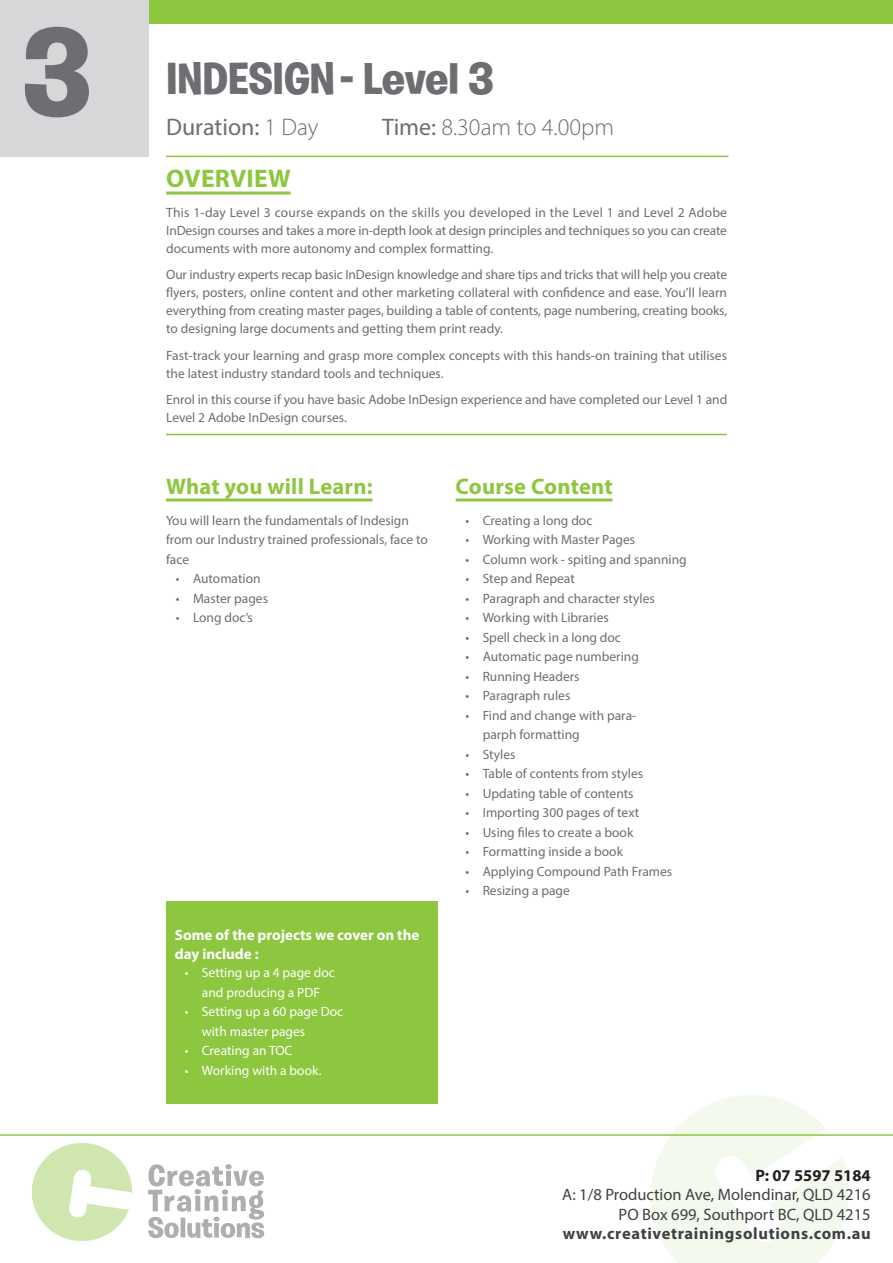
<style>
.page{position:relative;width:893px;height:1263px;background:#fff}
.page>*{position:absolute;margin:0;border:0;box-sizing:border-box;transform-origin:0 0}
.t1{font:700 123px "Burbank Big";color:#6d6e71}
.t2{font:700 45px "Burbank Big";color:#6d6e71}
.t3{font:700 25.5px "Myriad Pro";letter-spacing:.01em;color:#8dc63f}
.t4{font:300 24px "Myriad Pro";color:#6d6e71}
.t5{font:24px "Myriad Pro";color:#6d6e71}
.t6{font:700 22.5px "Myriad Pro";letter-spacing:.01em;color:#8dc63f}
.t7{font:16.5px/19.5px "Myriad Pro";color:#414042;text-align:right}
.t8{font:700 16.5px "Myriad Pro";letter-spacing:.04em;color:#414042}
.t9{font:700 16.5px "Myriad Pro";color:#231f20}
.t10{font:700 15px/19.5px "Myriad Pro";color:#fff}
.t11{font:13.5px/18px "Myriad Pro";color:#6d6e71}
.t12{font:13.5px/19.5px "Myriad Pro";color:#fff;text-align:center}
.s1{font-weight:300}
.s2{font-weight:400}
</style>
<div class="page">
<div style="left:166px;top:901px;width:271px;height:203px;background:#8dc63f"></div>
<div style="left:0;top:0;width:893px;height:24px;background:#8dc63f"></div>
<div style="left:0;top:0;width:148px;height:156px;background:#d5d7d8"></div>
<svg style="left:651px;top:1095px;width:198px;height:168px"></svg>
<hr style="left:166px;top:192px;width:125px;height:3px;background:#8dc63f">
<hr style="left:166px;top:498px;width:206px;height:3px;background:#8dc63f">
<hr style="left:0;top:1134px;width:893px;height:2px;background:#8dc63f">
<div style="left:32px;top:1143px;width:100px;height:98px;background:#cfe7ae;border-radius:50%"></div>
<svg style="left:69px;top:1169px;width:64px;height:49px"></svg>
<svg style="left:148px;top:1164px;width:116px;height:74px"></svg>
<hr style="left:456px;top:498px;width:156px;height:3px;background:#8dc63f">
<hr style="left:166px;top:434px;width:561px;height:1px;background:#8dc63f">
<hr style="left:166px;top:156px;width:562px;height:1px;background:#8dc63f">
<h1 class="t1" style="left:23px;top:-2px;width:68px">3</h1>
<h2 class="t2" style="left:166px;top:52px;width:329px">INDESIGN- Level 3</h2>
<h3 class="t5" style="left:166px;top:112px;width:154px">Duration: <span class="s1">1 Day</span></h3>
<h3 class="t4" style="left:382px;top:113px;width:233px"><span class="s2">Time:</span> 8.30am to 4.00pm</h3>
<h3 class="t3" style="left:166px;top:162px;width:126px">OVERVIEW</h3>
<p class="t11" style="left:166px;top:203px;width:562px;text-align:justify">This 1-day Level 3 course expands on the skills you developed in the Level 1 and Level 2 Adobe InDesign courses and takes a more in-depth look at design principles and techniques so you can create documents with more autonomy and complex formatting.</p>
<p class="t11" style="left:166px;top:265px;width:563px;text-align:justify">Our industry experts recap basic InDesign knowledge and share tips and tricks that will help you create flyers, posters, online content and other marketing collateral with confidence and ease. You’ll learn everything from creating master pages, building a table of contents, page numbering, creating books, to designing large documents and getting them print ready.</p>
<p class="t11" style="left:166px;top:346px;width:562px">Fast-track your learning and grasp more complex concepts with this hands-on training that utilises the latest industry standard tools and techniques.</p>
<p class="t11" style="left:166px;top:390px;width:563px">Enrol in this course if you have basic Adobe InDesign experience and have completed our Level 1 and<br>Level 2 Adobe InDesign courses.</p>
<h3 class="t6" style="left:166px;top:472px;width:208px">What you will Learn:</h3>
<p class="t11" style="left:166px;top:510px;width:263px;line-height:19.5px">You will learn the fundamentals of Indesign from our Industry trained professionals, face to face</p>
<p class="t11" style="left:176px;top:570px;width:86px">• Automation</p>
<p class="t11" style="left:176px;top:589px;width:94px">• Master pages</p>
<p class="t11" style="left:176px;top:609px;width:78px">• Long doc’s</p>
<p class="t10" style="left:175px;top:924px;width:246px">Some of the projects we cover on the day include :</p>
<p class="t12" style="left:185px;top:963px;width:152px">• Setting up a 4 page doc and producing a PDF</p>
<p class="t12" style="left:202px;top:1002px;width:143px;text-align:left;text-indent:-17px">• Setting up a 60 page Doc with master pages</p>
<p class="t12" style="left:185px;top:1041px;width:109px">• Creating an TOC</p>
<p class="t12" style="left:185px;top:1060px;width:138px">• Working with a book.</p>
<h3 class="t6" style="left:456px;top:472px;width:159px">Course Content</h3>
<p class="t11" style="left:466px;top:511px;width:128px">• Creating a long doc</p>
<p class="t11" style="left:466px;top:531px;width:171px">• Working with Master Pages</p>
<p class="t11" style="left:466px;top:550px;width:223px">• Column work - spiting and spanning</p>
<p class="t11" style="left:466px;top:570px;width:111px">• Step and Repeat</p>
<p class="t11" style="left:466px;top:589px;width:191px">• Paragraph and character styles</p>
<p class="t11" style="left:466px;top:609px;width:145px">• Working with Libraries</p>
<p class="t11" style="left:466px;top:628px;width:157px">• Spell check in a long doc</p>
<p class="t11" style="left:466px;top:648px;width:175px">• Automatic page numbering</p>
<p class="t11" style="left:466px;top:667px;width:115px">• Running Headers</p>
<p class="t11" style="left:466px;top:687px;width:106px">• Paragraph rules</p>
<p class="t11" style="left:483px;top:705px;width:155px;line-height:19.5px;text-indent:-17px">• Find and change with para&shy;parph formatting</p>
<p class="t11" style="left:466px;top:745px;width:51px">• Styles</p>
<p class="t11" style="left:466px;top:765px;width:179px">• Table of contents from styles</p>
<p class="t11" style="left:466px;top:784px;width:169px">• Updating table of contents</p>
<p class="t11" style="left:466px;top:804px;width:175px">• Importing 300 pages of text</p>
<p class="t11" style="left:466px;top:823px;width:169px">• Using files to create a book</p>
<p class="t11" style="left:466px;top:843px;width:159px">• Formatting inside a book</p>
<p class="t11" style="left:466px;top:862px;width:208px">• Applying Compound Path Frames</p>
<p class="t11" style="left:466px;top:882px;width:106px">• Resizing a page</p>
<p class="t9" style="left:755px;top:1164px;width:117px">P: 07 5597 5184</p>
<p class="t7" style="left:562px;top:1185px;width:310px">A: 1/8 Production Ave, Molendinar, QLD 4216<br>PO Box 699, Southport BC, QLD 4215</p>
<p class="t8" style="left:563px;top:1223px;width:309px">www.creativetrainingsolutions.com.au</p>
</div>
